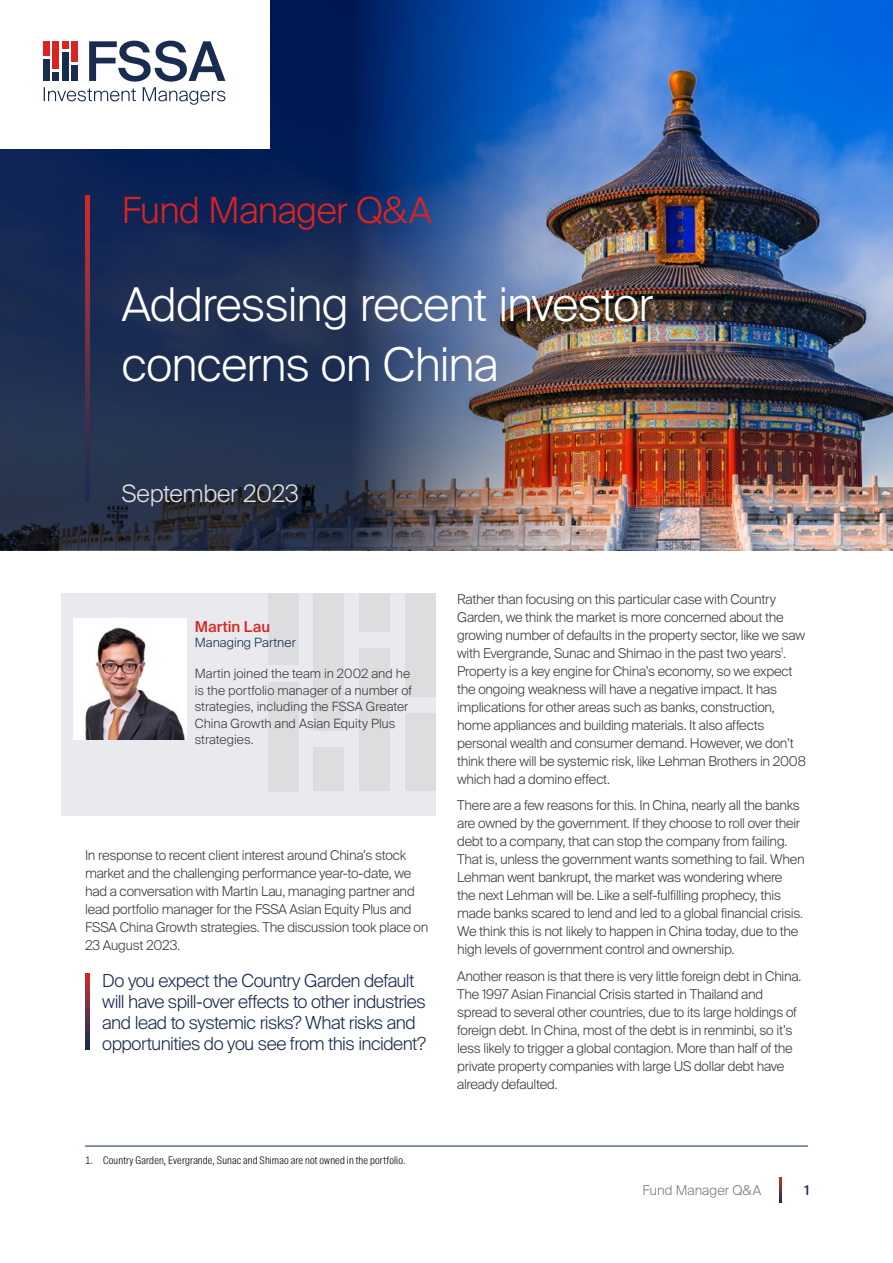
<style>
.page{position:relative;width:893px;height:1263px;background:#fff}
.page>*{position:absolute;margin:0;border:0;box-sizing:border-box;transform-origin:0 0}
.t1{font:300 46.5px/60px "Suisse Intl";letter-spacing:-.015em;color:#fff}
.t2{font:300 36px "Suisse Intl";letter-spacing:-.01em;color:#dc2320}
.t3{font:300 24px "Suisse Intl";letter-spacing:-.01em;color:#e3e3e3}
.t4{font:300 18px/21px "Suisse Intl";letter-spacing:-.03em;color:#192c50}
.t5{font:500 15px "Suisse Intl";letter-spacing:.005em;color:#dc2320}
.t6{font:300 13.5px/18px "Suisse Intl";letter-spacing:-.015em;color:#3c3c3b}
.t7{font:300 13.5px "Suisse Intl";letter-spacing:.005em;color:#7c7b7b}
.t8{font:500 13.5px "Suisse Intl";color:#192c50}
.t9{font:300 12.75px/16.5px "Suisse Intl";letter-spacing:.005em;color:#3c3c3b}
.t10{font:300 12.75px "Suisse Intl";letter-spacing:.01em;color:#192c50}
.t11{font:300 10.5px "Suisse Intl Cond";letter-spacing:.02em;color:#000}
</style>
<div class="page">
<svg style="left:779px;top:1177px;width:2px;height:25px"></svg>
<div style="left:62px;top:593px;width:374px;height:222px;background:#e8eaed"></div>
<div style="left:268px;top:593px;width:30px;height:72px;background:#dbdddf"></div>
<div style="left:360px;top:593px;width:30px;height:39px;background:#dbdddf"></div>
<div style="left:406px;top:593px;width:30px;height:103px;background:#dbdddf"></div>
<div style="left:314px;top:593px;width:30px;height:137px;background:#dbdddf"></div>
<div style="left:268px;top:682px;width:30px;height:109px;background:#dbdddf"></div>
<div style="left:314px;top:748px;width:30px;height:43px;background:#dbdddf"></div>
<div style="left:360px;top:649px;width:30px;height:142px;background:#dbdddf"></div>
<div style="left:406px;top:713px;width:30px;height:78px;background:#dbdddf"></div>
<img style="left:73px;top:618px;width:113px;height:122px">
<svg style="left:85px;top:973px;width:5px;height:77px"></svg>
<hr style="left:85px;top:1146px;width:723px;height:1px;background:#022856">
<img style="left:673px;top:0;width:220px;height:551px">
<img style="left:0;top:0;width:673px;height:551px">
<svg style="left:85px;top:195px;width:5px;height:307px;background:#702e41"></svg>
<div style="left:0;top:0;width:269px;height:148px;background:#fff"></div>
<svg style="left:44px;top:41px;width:181px;height:64px"></svg>
<h2 class="t2" style="left:122px;top:190px;width:311px">Fund Manager Q&amp;A</h2>
<h1 class="t1" style="left:122px;top:275px;width:533px">Addressing recent investor concerns on China</h1>
<h3 class="t3" style="left:122px;top:479px;width:179px">September 2023</h3>
<p class="t5" style="left:195px;top:617px;width:77px">Martin Lau</p>
<p class="t10" style="left:195px;top:635px;width:102px">Managing Partner</p>
<p class="t9" style="left:195px;top:666px;width:219px">Martin joined the team in 2002 and he is the portfolio manager of a number of strategies, including the FSSA Greater<br>China Growth and Asian Equity Plus strategies.</p>
<p class="t6" style="left:85px;top:846px;width:345px">In response to recent client interest around China’s stock market and the challenging performance year-to-date, we had a conversation with Martin Lau, managing partner and lead portfolio manager for the FSSA Asian Equity Plus and FSSA China Growth strategies. The discussion took place on 23 August 2023.</p>
<h3 class="t4" style="left:102px;top:970px;width:325px">Do you expect the Country Garden default will have spill-over effects to other industries and lead to systemic risks? What risks and opportunities do you see from this incident?</h3>
<p class="t11" style="left:85px;top:1155px;width:322px">1. Country Garden, Evergrande, Sunac and Shimao are not owned in the portfolio.</p>
<p class="t6" style="left:457px;top:590px;width:350px">Rather than focusing on this particular case with Country Garden, we think the market is more concerned about the growing number of defaults in the property sector, like we saw with Evergrande, Sunac and Shimao in the past two years<sup>1</sup>.<br>Property is a key engine for China’s economy, so we expect the ongoing weakness will have a negative impact. It has implications for other areas such as banks, construction, home appliances and building materials. It also affects personal wealth and consumer demand. However, we don’t think there will be systemic risk, like Lehman Brothers in 2008 which had a domino effect.</p>
<p class="t6" style="left:457px;top:796px;width:349px">There are a few reasons for this. In China, nearly all the banks are owned by the government. If they choose to roll over their debt to a company, that can stop the company from failing.<br>That is, unless the government wants something to fail. When Lehman went bankrupt, the market was wondering where<br>the next Lehman will be. Like a self-fulfilling prophecy, this made banks scared to lend and led to a global financial crisis.<br>We think this is not likely to happen in China today, due to the high levels of government control and ownership.</p>
<p class="t6" style="left:457px;top:967px;width:346px">Another reason is that there is very little foreign debt in China.<br>The 1997 Asian Financial Crisis started in Thailand and spread to several other countries, due to its large holdings of foreign debt. In China, most of the debt is in renminbi, so it’s less likely to trigger a global contagion. More than half of the private property companies with large US dollar debt have already defaulted.</p>
<p class="t7" style="left:643px;top:1182px;width:120px">Fund Manager Q&amp;A</p>
<p class="t8" style="left:804px;top:1182px;width:6px">1</p>
</div>
